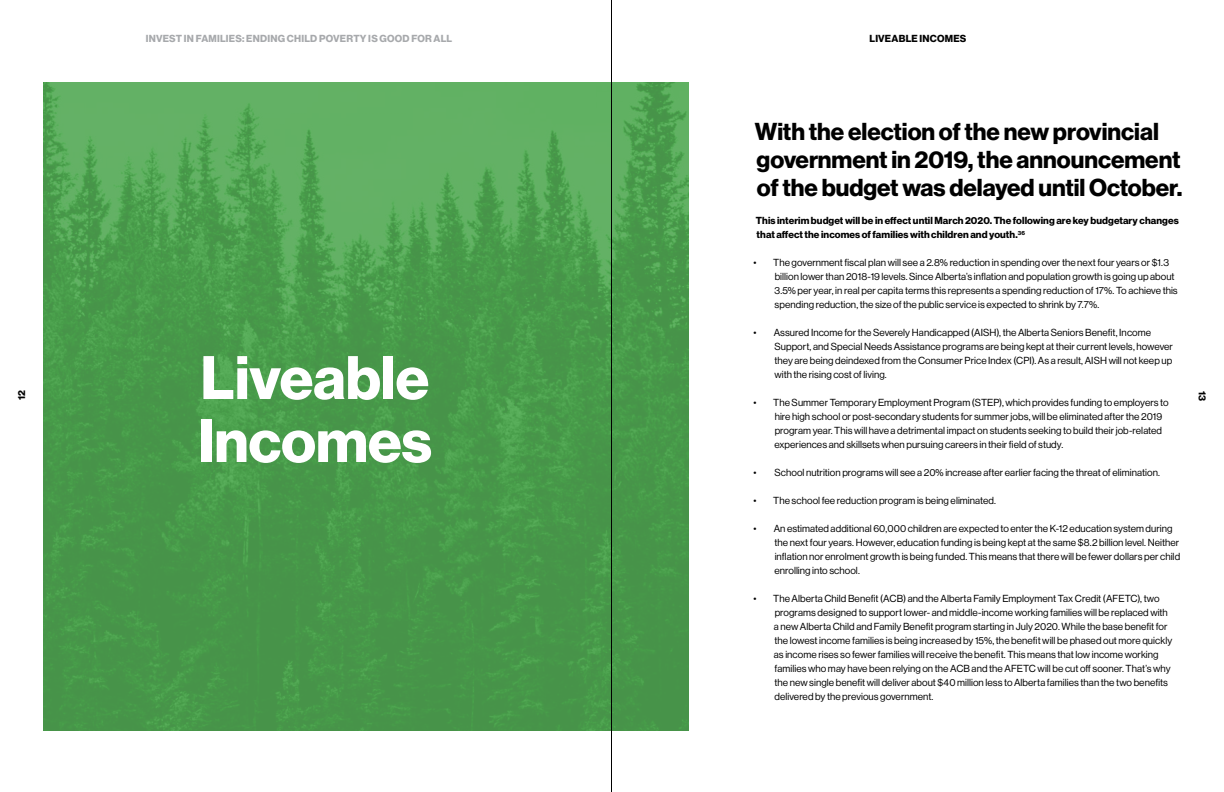
<style>
.page{position:relative;width:1224px;height:792px;background:#fff}
.page>*{position:absolute;margin:0;border:0;box-sizing:border-box;transform-origin:0 0}
.t1{font:60px/63px "N Haas Grotesk DS Pro 75 Bd";color:#fff}
.t2{font:24px/28px "N Haas Grotesk DS Pro 75 Bd";color:#000}
.t3{font:10px/14px "N Haas Grotesk DS Pro 55 Rg";letter-spacing:.005em;color:#000}
.t4{font:10px/14px "N Haas Grotesk DS Pro 75 Bd";letter-spacing:.01em;color:#000}
.t5{font:10px "N Haas Grotesk DS Pro 75 Bd";letter-spacing:.025em;color:#a7a9ac}
</style>
<div class="page">
<svg style="left:43px;top:82px;width:646px;height:648px;background:#4c9d4e"></svg>
<hr style="left:611px;top:0;width:1px;height:792px;background:#000">
<p class="t4" style="left:15px;top:400px;width:11px;rotate:-90deg">12</p>
<p class="t5" style="left:146px;top:33px;width:308px">INVEST IN FAMILIES: ENDING CHILD POVERTY IS GOOD FOR ALL</p>
<p class="t4" style="left:870px;top:32px;width:23px">Liveable</p>
<p class="t4" style="left:919px;top:32px;width:12px">Incomes</p>
<h1 class="t1" style="left:198px;top:347px;width:236px">Liveable<br>Incomes</h1>
<h2 class="t2" style="left:755px;top:118px;width:429px">With the election of the new provincial government in 2019, the announcement of the budget was delayed until October.</h2>
<p class="t4" style="left:756px;top:214px;width:424px">This interim budget will be in effect until March 2020. The following are key budgetary changes that affect the incomes of families with children and youth.<sup>36</sup></p>
<p class="t3" style="left:774px;top:256px;width:405px;text-indent:-21px">• The government fiscal plan will see a 2.8% reduction in spending over the next four years or $1.3 billion lower than 2018-19 levels. Since Alberta’s inflation and population growth is going up about 3.5% per year, in real per capita terms this represents a spending reduction of 17%. To achieve this spending reduction, the size of the public service is expected to shrink by 7.7%.</p>
<p class="t3" style="left:774px;top:326px;width:400px;text-indent:-21px">• Assured Income for the Severely Handicapped (AISH), the Alberta Seniors Benefit, Income Support, and Special Needs Assistance programs are being kept at their current levels, however they are being deindexed from the Consumer Price Index (CPI). As a result, AISH will not keep up with the rising cost of living.</p>
<p class="t3" style="left:774px;top:396px;width:396px;text-indent:-21px">• The Summer Temporary Employment Program (STEP), which provides funding to employers to hire high school or post-secondary students for summer jobs, will be eliminated after the 2019 program year. This will have a detrimental impact on students seeking to build their job-related experiences and skillsets when pursuing careers in their field of study.</p>
<p class="t3" style="left:753px;top:466px;width:408px">• School nutrition programs will see a 20% increase after earlier facing the threat of elimination.</p>
<p class="t3" style="left:753px;top:494px;width:244px">• The school fee reduction program is being eliminated.</p>
<p class="t3" style="left:774px;top:522px;width:407px;text-indent:-21px">• An estimated additional 60,000 children are expected to enter the K-12 education system during the next four years. However, education funding is being kept at the same $8.2 billion level. Neither inflation nor enrolment growth is being funded. This means that there will be fewer dollars per child enrolling into school.</p>
<p class="t3" style="left:774px;top:592px;width:400px;text-indent:-20px">• The Alberta Child Benefit (ACB) and the Alberta Family Employment Tax Credit (AFETC), two programs designed to support lower- and middle-income working families will be replaced with a new Alberta Child and Family Benefit program starting in July 2020. While the base benefit for the lowest income families is being increased by 15%, the benefit will be phased out more quickly as income rises so fewer families will receive the benefit. This means that low income working families who may have been relying on the ACB and the AFETC will be cut off sooner. That’s why the new single benefit will deliver about $40 million less to Alberta families than the two benefits delivered by the previous government.</p>
<p class="t4" style="left:1209px;top:391px;width:12px;rotate:90deg">13</p>
</div>
